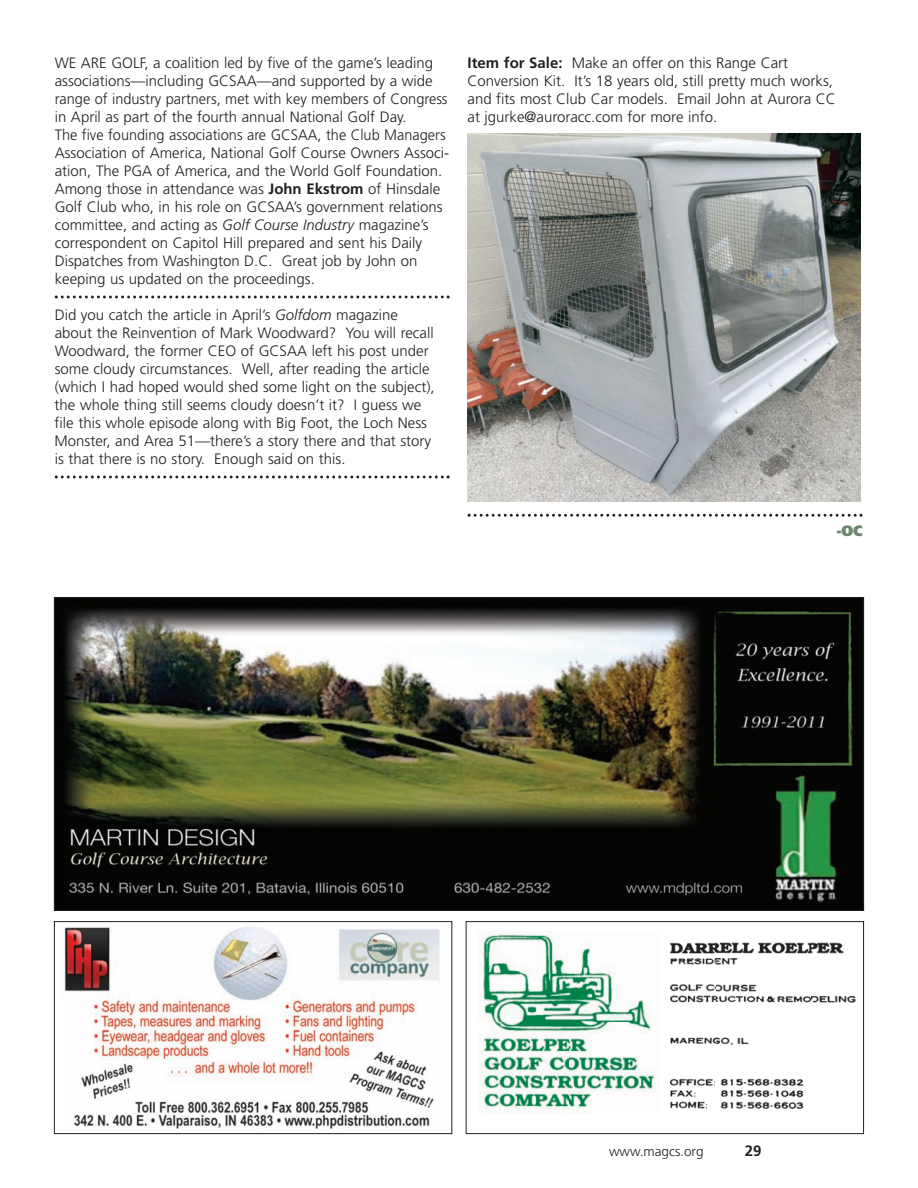
<style>
.page{position:relative;width:918px;height:1188px;background:#fff}
.page>*{position:absolute;margin:0;border:0;box-sizing:border-box;transform-origin:0 0}
.t1{font:300 15px/18px "Frutiger";color:#231f20}
.t2{font:900 15px "Frutiger";color:#6c866e;scale:.96 1}
.t3{font:700 15px "Frutiger";color:#231f20}
.t4{font:300 13.5px "Frutiger";color:#231f20}
.s1{font-weight:700}
.s2{font-style:italic}
</style>
<div class="page">
<svg style="left:55px;top:296px;width:395px;height:2px"></svg>
<svg style="left:55px;top:476px;width:395px;height:2px"></svg>
<svg style="left:468px;top:514px;width:394px;height:3px"></svg>
<img style="left:468px;top:134px;width:393px;height:368px">
<svg style="left:478px;top:942px;width:378px;height:172px"></svg>
<img style="left:479px;top:931px;width:181px;height:182px">
<div style="left:466px;top:921px;width:398px;height:213px;border:1px solid #231f20"></div>
<img style="left:60px;top:926px;width:380px;height:203px">
<div style="left:54px;top:921px;width:398px;height:213px;border:1px solid #231f20"></div>
<img style="left:56px;top:599px;width:806px;height:310px">
<p class="t1" style="left:55px;top:54px;width:396px">WE ARE GOLF, a coalition led by five of the game’s leading associations—including GCSAA—and supported by a wide range of industry partners, met with key members of Congress in April as part of the fourth annual National Golf Day.<br>The five founding associations are GCSAA, the Club Managers Association of America, National Golf Course Owners Associ&shy;ation, The PGA of America, and the World Golf Foundation.<br>Among those in attendance was <span class="s1">John Ekstrom</span> of Hinsdale Golf Club who, in his role on GCSAA’s government relations committee, and acting as <span class="s2">Golf Course Industry</span> magazine’s correspondent on Capitol Hill prepared and sent his Daily Dispatches from Washington D.C. Great job by John on keeping us updated on the proceedings.</p>
<p class="t1" style="left:55px;top:306px;width:382px">Did you catch the article in April’s <span class="s2">Golfdom</span> magazine about the Reinvention of Mark Woodward? You will recall Woodward, the former CEO of GCSAA left his post under some cloudy circumstances. Well, after reading the article (which I had hoped would shed some light on the subject), the whole thing still seems cloudy doesn’t it? I guess we file this whole episode along with Big Foot, the Loch Ness Monster, and Area 51—there’s a story there and that story is that there is no story. Enough said on this.</p>
<p class="t1" style="left:468px;top:54px;width:370px"><span class="s1">Item for Sale:</span> Make an offer on this Range Cart Conversion Kit. It’s 18 years old, still pretty much works, and fits most Club Car models. Email John at Aurora CC at jgurke@auroracc.com for more info.</p>
<p class="t2" style="left:837px;top:524px;width:29px">-OC</p>
<p class="t4" style="left:609px;top:1146px;width:96px">www.magcs.org</p>
<p class="t3" style="left:745px;top:1144px;width:18px">29</p>
</div>
